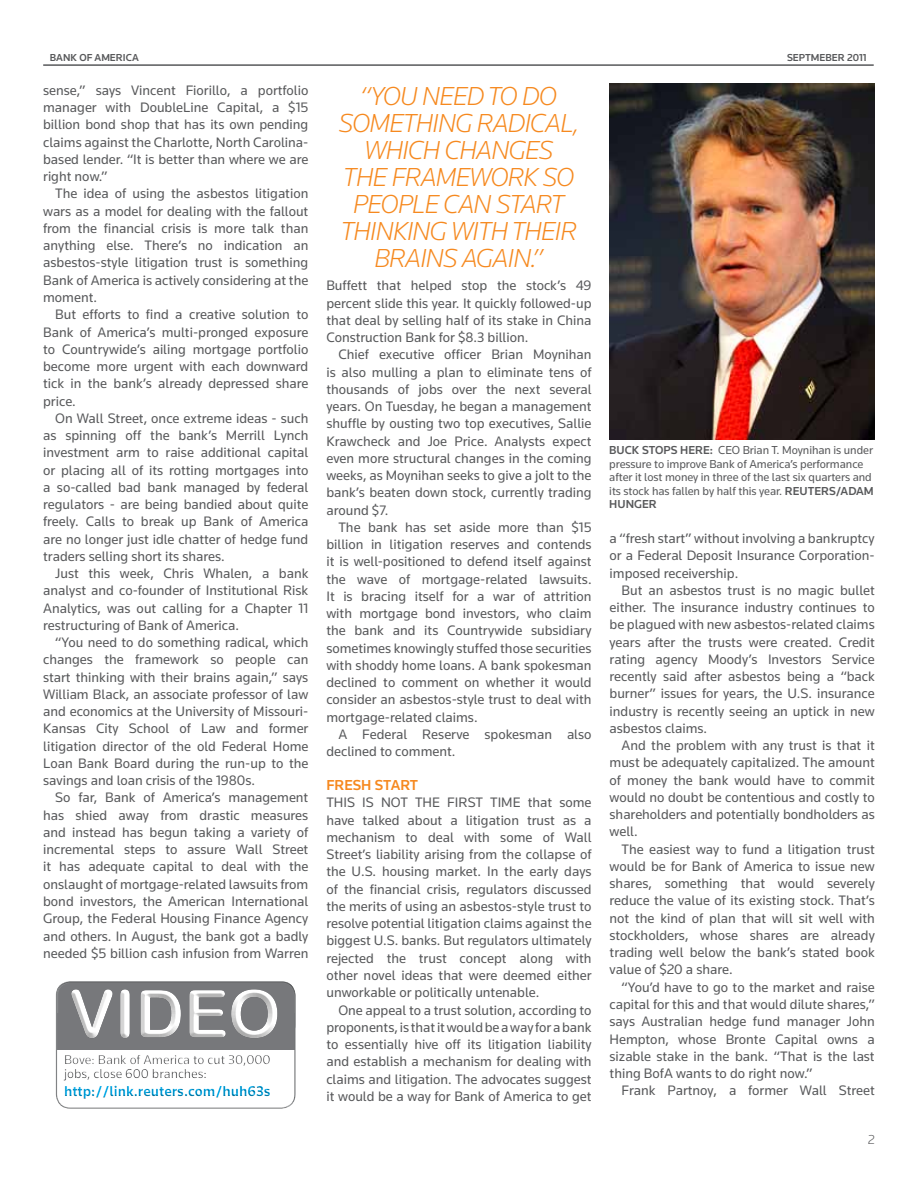
<style>
.page{position:relative;width:918px;height:1188px;background:#fff}
.page>*{position:absolute;margin:0;border:0;box-sizing:border-box;transform-origin:0 0}
.t1{font:italic 300 27px/27px "Knowledge";letter-spacing:-.03em;color:#f6891f;text-align:center}
.t2{font:700 15px "Knowledge";color:#00aeef}
.t3{font:500 15px "Knowledge";letter-spacing:-.01em;color:#f6891f}
.t4{font:14.25px/17.2px "Knowledge";color:#58595b;text-align:justify}
.t5{font:13.5px/13.5px "Knowledge";color:#58595b}
.t6{font:300 13.5px "Knowledge";color:#58595b}
.t7{font:12px/13.5px "Knowledge";letter-spacing:-.005em;color:#58595b}
.t8{font:500 12px "Knowledge";color:#58595b}
.t9{font:500 10.5px "Knowledge";color:#58595b}
.s1{font-weight:500}
</style>
<div class="page">
<hr style="left:43px;top:64px;width:831px;height:2px;background:#58595b">
<img style="left:609px;top:84px;width:266px;height:355px">
<div style="left:53px;top:978px;width:243px;height:130px;background:#fff;opacity:.75"></div>
<div style="left:53px;top:982px;width:243px;height:128px;background:#000;opacity:.75"></div>
<div style="left:69px;top:988px;width:209px;height:51px;background:#000;opacity:.4"></div>
<p class="t9" style="left:50px;top:51px;width:60px">BANK OF AMER</p>
<p class="t9" style="left:123px;top:51px;width:17px">ICA</p>
<p class="t9" style="left:787px;top:51px;width:26px">SEPTMEBER</p>
<p class="t9" style="left:847px;top:51px;width:21px">2011</p>
<p class="t4" style="left:43px;top:81px;width:267px">sense,” says Vincent Fiorillo, a portfolio manager with DoubleLine Capital, a $15 billion bond shop that has its own pending claims against the Charlotte, North Carolina&shy;based lender. “It is better than where we are right now.”</p>
<p class="t4" style="left:43px;top:185px;width:267px;text-indent:12px">The idea of using the asbestos litigation wars as a model for dealing with the fallout from the financial crisis is more talk than anything else. There’s no indication an asbestos-style litigation trust is something Bank of America is actively considering at the moment.</p>
<p class="t4" style="left:43px;top:306px;width:267px;text-indent:12px">But efforts to find a creative solution to Bank of America’s multi-pronged exposure to Countrywide’s ailing mortgage portfolio become more urgent with each downward tick in the bank’s already depressed share price.</p>
<p class="t4" style="left:43px;top:409px;width:267px;text-indent:12px">On Wall Street, once extreme ideas - such as spinning off the bank’s Merrill Lynch investment arm to raise additional capital or placing all of its rotting mortgages into a so-called bad bank managed by federal regulators - are being bandied about quite freely. Calls to break up Bank of America are no longer just idle chatter of hedge fund traders selling short its shares.</p>
<p class="t4" style="left:43px;top:565px;width:267px;text-indent:12px">Just this week, Chris Whalen, a bank analyst and co-founder of Institutional Risk Analytics, was out calling for a Chapter 11 restructuring of Bank of America.</p>
<p class="t4" style="left:43px;top:634px;width:267px;text-indent:12px">“You need to do something radical, which changes the framework so people can start thinking with their brains again,” says William Black, an associate professor of law and economics at the University of Missouri-Kansas City School of Law and former litigation director of the old Federal Home Loan Bank Board during the run-up to the savings and loan crisis of the 1980s.</p>
<p class="t4" style="left:43px;top:789px;width:267px;text-indent:12px">So far, Bank of America’s management has shied away from drastic measures and instead has begun taking a variety of incremental steps to assure Wall Street it has adequate capital to deal with the onslaught of mortgage-related lawsuits from bond investors, the American International Group, the Federal Housing Finance Agency and others. In August, the bank got a badly needed $5 billion cash infusion from Warren</p>
<p class="t5" style="left:64px;top:1053px;width:208px">Bove: Bank of America to cut 30,000 jobs, close 600 branches:</p>
<p class="t2" style="left:64px;top:1081px;width:208px">http://link.reuters.com/huh63s</p>
<h1 class="t1" style="left:339px;top:82px;width:242px">“YOU NEED TO DO<br>SOMETHING RADICAL,<br>WHICH CHANGES<br>THE FRAMEWORK SO<br>PEOPLE CAN START<br>THINKING WITH THEIR<br>BRAINS AGAIN.”</h1>
<p class="t4" style="left:326px;top:277px;width:267px">Buffett that helped stop the stock’s 49 percent slide this year. It quickly followed-up that deal by selling half of its stake in China Construction Bank for $8.3 billion.</p>
<p class="t4" style="left:326px;top:346px;width:267px;text-indent:12px">Chief executive officer Brian Moynihan is also mulling a plan to eliminate tens of thousands of jobs over the next several years. On Tuesday, he began a management shuffle by ousting two top executives, Sallie Krawcheck and Joe Price. Analysts expect even more structural changes in the coming weeks, as Moynihan seeks to give a jolt to the bank’s beaten down stock, currently trading around $7.</p>
<p class="t4" style="left:326px;top:518px;width:267px;text-indent:12px">The bank has set aside more than $15 billion in litigation reserves and contends it is well-positioned to defend itself against the wave of mortgage-related lawsuits.<br>It is bracing itself for a war of attrition with mortgage bond investors, who claim the bank and its Countrywide subsidiary sometimes knowingly stuffed those securities with shoddy home loans. A bank spokesman declined to comment on whether it would consider an asbestos-style trust to deal with mortgage-related claims.</p>
<p class="t4" style="left:326px;top:725px;width:267px;text-indent:12px">A Federal Reserve spokesman also declined to comment.</p>
<p class="t3" style="left:326px;top:776px;width:93px">FRESH START</p>
<p class="t4" style="left:326px;top:794px;width:16px">This</p>
<p class="t4" style="left:362px;top:794px;width:29px">is not</p>
<p class="t4" style="left:415px;top:794px;width:10px">the</p>
<p class="t4" style="left:447px;top:794px;width:16px">first</p>
<p class="t4" style="left:490px;top:794px;width:9px">time</p>
<p class="t4" style="left:326px;top:794px;width:267px;text-indent:201px">that some have talked about a litigation trust as a mechanism to deal with some of Wall Street’s liability arising from the collapse of the U.S. housing market. In the early days of the financial crisis, regulators discussed the merits of using an asbestos-style trust to resolve potential litigation claims against the biggest U.S. banks. But regulators ultimately rejected the trust concept along with other novel ideas that were deemed either unworkable or politically untenable.</p>
<p class="t4" style="left:326px;top:1001px;width:267px;text-indent:12px">One appeal to a trust solution, according to proponents, is that it would be a way for a bank to essentially hive off its litigation liability and establish a mechanism for dealing with claims and litigation. The advocates suggest it would be a way for Bank of America to get</p>
<p class="t7" style="left:609px;top:443px;width:265px;text-indent:71px"><span class="s1">HERE:</span> CEO Brian T. Moynihan is under pressure to improve Bank of America’s performance after it lost money in three of the last six quarters and its stock has fallen by half this year. <span class="s1">REUTERS/ADAM HUNGER</span></p>
<p class="t8" style="left:609px;top:443px;width:55px">BUCK STOPS</p>
<p class="t4" style="left:610px;top:529px;width:267px">a “fresh start” without involving a bankruptcy or a Federal Deposit Insurance Corporation&shy;imposed receivership.</p>
<p class="t4" style="left:610px;top:581px;width:267px;text-indent:12px">But an asbestos trust is no magic bullet either. The insurance industry continues to be plagued with new asbestos-related claims years after the trusts were created. Credit rating agency Moody’s Investors Service recently said after asbestos being a “back burner” issues for years, the U.S. insurance industry is recently seeing an uptick in new asbestos claims.</p>
<p class="t4" style="left:610px;top:737px;width:267px;text-indent:12px">And the problem with any trust is that it must be adequately capitalized. The amount of money the bank would have to commit would no doubt be contentious and costly to shareholders and potentially bondholders as well.</p>
<p class="t4" style="left:610px;top:840px;width:267px;text-indent:12px">The easiest way to fund a litigation trust would be for Bank of America to issue new shares, something that would severely reduce the value of its existing stock. That’s not the kind of plan that will sit well with stockholders, whose shares are already trading well below the bank’s stated book value of $20 a share.</p>
<p class="t4" style="left:610px;top:978px;width:267px;text-indent:12px">“You’d have to go to the market and raise capital for this and that would dilute shares,” says Australian hedge fund manager John Hempton, whose Bronte Capital owns a sizable stake in the bank. “That is the last thing BofA wants to do right now.”</p>
<p class="t4" style="left:622px;top:1082px;width:255px">Frank Partnoy, a former Wall Street</p>
<p class="t6" style="left:868px;top:1132px;width:9px">2</p>
</div>
